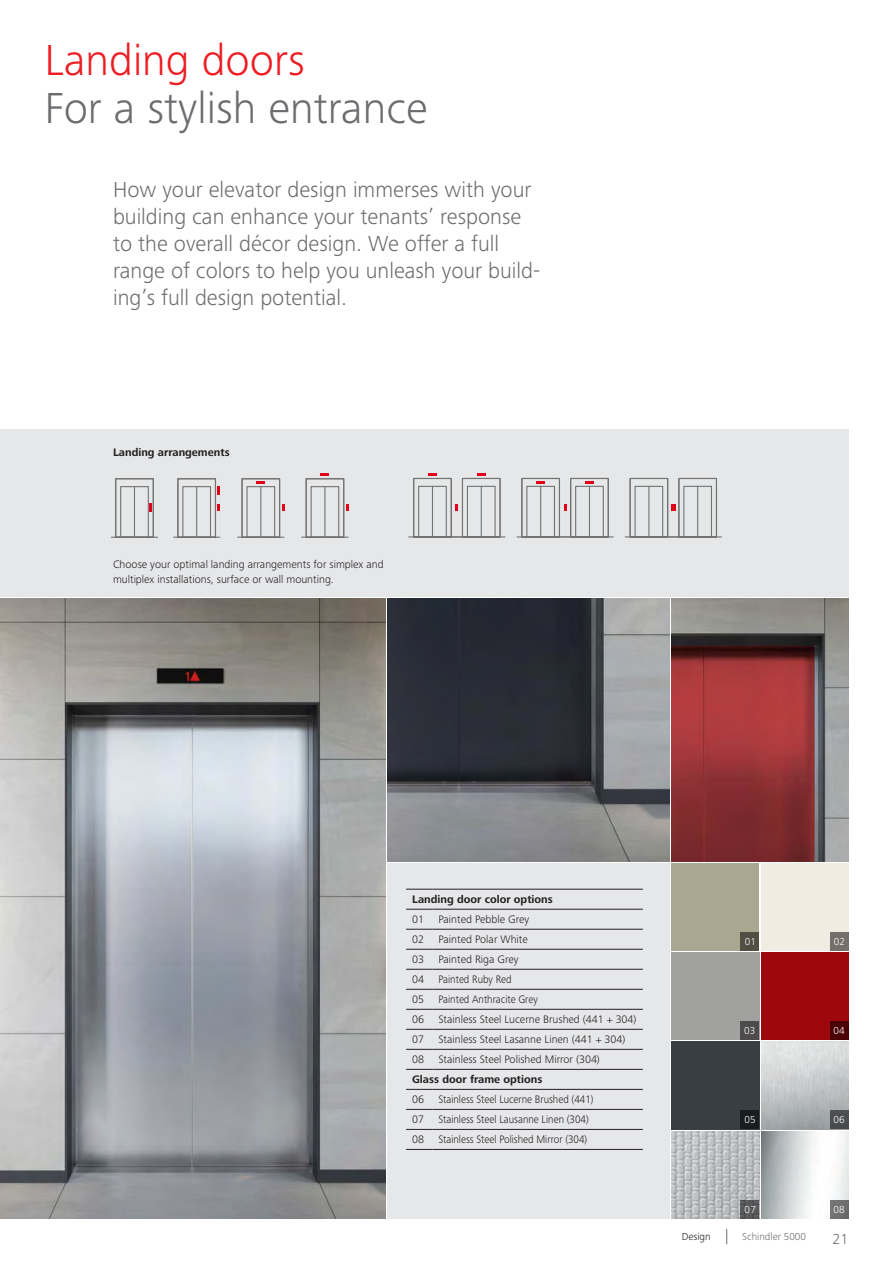
<style>
.page{position:relative;width:893px;height:1263px;background:#fff}
.page>*{position:absolute;margin:0;border:0;box-sizing:border-box;transform-origin:0 0}
.t1{font:300 45px "Frutiger Next LTW1 G";color:#6c6d70}
.t2{font:300 45px "Frutiger Next LTW1 G";color:#ee1d23}
.t3{font:300 22.5px/27px "Frutiger Next LTW1 G";color:#6c6d70}
.t4{font:300 15px "Frutiger Next LTW1 G";color:#6c6d70}
.t5{font:300 11.25px/14.2px "Frutiger Next LTW1 G";color:#231f20}
.t6{font:300 11.25px "Frutiger Next LTW1 G";color:#231f20;scale:.92 1}
.t7{font:700 11.25px "Frutiger Next LTW1 G";color:#231f20}
.t8{font:300 10.5px "Frutiger Next LTW1 G";letter-spacing:.01em;color:#fff}
.t9{font:300 10.5px "Frutiger Next LTW1 G";color:#6c6d70}
</style>
<div class="page">
<div style="left:0;top:429px;width:848px;height:168px;background:#e6e7e9"></div>
<img style="left:672px;top:599px;width:176px;height:262px">
<img style="left:387px;top:599px;width:283px;height:262px">
<img style="left:0;top:599px;width:385px;height:619px">
<div style="left:387px;top:863px;width:283px;height:355px;background:#e6e7e9"></div>
<div style="left:672px;top:863px;width:87px;height:87px;background:#a9a790"></div>
<div style="left:761px;top:952px;width:87px;height:88px;background:#9d070d"></div>
<img style="left:672px;top:1131px;width:87px;height:87px">
<div style="left:672px;top:952px;width:87px;height:88px;background:#a1a1a0"></div>
<div style="left:672px;top:1042px;width:87px;height:87px;background:#383e42"></div>
<hr style="left:134px;top:487px;width:1px;height:50px;background:#727271">
<div style="left:120px;top:486px;width:29px;height:52px;border:1px solid #727271"></div>
<div style="left:115px;top:478px;width:39px;height:60px;border:1px solid #727271"></div>
<svg style="left:150px;top:503px;width:2px;height:8px"></svg>
<svg style="left:218px;top:487px;width:2px;height:8px"></svg>
<hr style="left:196px;top:487px;width:1px;height:50px;background:#727271">
<div style="left:182px;top:486px;width:29px;height:52px;border:1px solid #727271"></div>
<div style="left:177px;top:478px;width:39px;height:60px;border:1px solid #727271"></div>
<svg style="left:218px;top:504px;width:2px;height:6px"></svg>
<svg style="left:257px;top:482px;width:8px;height:2px"></svg>
<hr style="left:260px;top:487px;width:1px;height:50px;background:#727271">
<div style="left:246px;top:486px;width:29px;height:52px;border:1px solid #727271"></div>
<div style="left:241px;top:478px;width:39px;height:60px;border:1px solid #727271"></div>
<svg style="left:282px;top:504px;width:2px;height:6px"></svg>
<svg style="left:321px;top:473px;width:8px;height:2px"></svg>
<hr style="left:324px;top:487px;width:1px;height:50px;background:#727271">
<div style="left:311px;top:486px;width:28px;height:52px;border:1px solid #727271"></div>
<div style="left:306px;top:478px;width:38px;height:60px;border:1px solid #727271"></div>
<svg style="left:346px;top:504px;width:2px;height:6px"></svg>
<hr style="left:111px;top:537px;width:47px;height:1px;background:#727271">
<hr style="left:174px;top:537px;width:46px;height:1px;background:#727271">
<hr style="left:238px;top:537px;width:46px;height:1px;background:#727271">
<hr style="left:302px;top:537px;width:46px;height:1px;background:#727271">
<svg style="left:428px;top:473px;width:9px;height:2px"></svg>
<hr style="left:432px;top:486px;width:1px;height:51px;background:#727271">
<div style="left:418px;top:486px;width:29px;height:51px;border:1px solid #727271"></div>
<div style="left:413px;top:478px;width:39px;height:59px;border:1px solid #727271"></div>
<svg style="left:456px;top:504px;width:2px;height:6px"></svg>
<svg style="left:477px;top:473px;width:8px;height:2px"></svg>
<hr style="left:481px;top:486px;width:1px;height:51px;background:#727271">
<div style="left:467px;top:486px;width:29px;height:51px;border:1px solid #727271"></div>
<div style="left:462px;top:478px;width:39px;height:59px;border:1px solid #727271"></div>
<hr style="left:409px;top:536px;width:96px;height:1px;background:#727271">
<svg style="left:536px;top:481px;width:9px;height:2px"></svg>
<hr style="left:540px;top:486px;width:1px;height:51px;background:#727271">
<div style="left:526px;top:486px;width:29px;height:51px;border:1px solid #727271"></div>
<div style="left:521px;top:478px;width:39px;height:59px;border:1px solid #727271"></div>
<svg style="left:564px;top:504px;width:2px;height:6px"></svg>
<svg style="left:585px;top:481px;width:8px;height:2px"></svg>
<hr style="left:589px;top:486px;width:1px;height:51px;background:#727271">
<div style="left:575px;top:486px;width:29px;height:51px;border:1px solid #727271"></div>
<div style="left:570px;top:478px;width:39px;height:59px;border:1px solid #727271"></div>
<hr style="left:517px;top:536px;width:96px;height:1px;background:#727271">
<hr style="left:648px;top:486px;width:1px;height:51px;background:#727271">
<div style="left:634px;top:486px;width:29px;height:51px;border:1px solid #727271"></div>
<div style="left:629px;top:478px;width:39px;height:59px;border:1px solid #727271"></div>
<svg style="left:671px;top:504px;width:4px;height:6px"></svg>
<hr style="left:697px;top:486px;width:1px;height:51px;background:#727271">
<div style="left:683px;top:486px;width:29px;height:51px;border:1px solid #727271"></div>
<div style="left:678px;top:478px;width:39px;height:59px;border:1px solid #727271"></div>
<hr style="left:625px;top:536px;width:96px;height:1px;background:#727271">
<svg style="left:406px;top:889px;width:26px;height:1px"></svg>
<hr style="left:432px;top:889px;width:211px;height:1px;background:#231f20">
<svg style="left:406px;top:909px;width:26px;height:1px"></svg>
<hr style="left:432px;top:909px;width:211px;height:1px;background:#231f20">
<svg style="left:406px;top:929px;width:26px;height:1px"></svg>
<hr style="left:432px;top:929px;width:211px;height:1px;background:#231f20">
<svg style="left:406px;top:949px;width:26px;height:1px"></svg>
<hr style="left:432px;top:949px;width:211px;height:1px;background:#231f20">
<svg style="left:406px;top:969px;width:26px;height:1px"></svg>
<hr style="left:432px;top:969px;width:211px;height:1px;background:#231f20">
<svg style="left:406px;top:989px;width:26px;height:1px"></svg>
<hr style="left:432px;top:989px;width:211px;height:1px;background:#231f20">
<svg style="left:406px;top:1009px;width:26px;height:1px"></svg>
<hr style="left:432px;top:1009px;width:211px;height:1px;background:#231f20">
<svg style="left:406px;top:1029px;width:26px;height:1px"></svg>
<hr style="left:432px;top:1029px;width:211px;height:1px;background:#231f20">
<svg style="left:406px;top:1049px;width:26px;height:1px"></svg>
<hr style="left:432px;top:1049px;width:211px;height:1px;background:#231f20">
<svg style="left:406px;top:1069px;width:26px;height:1px"></svg>
<hr style="left:432px;top:1069px;width:211px;height:1px;background:#231f20">
<svg style="left:406px;top:1089px;width:26px;height:1px"></svg>
<hr style="left:432px;top:1089px;width:211px;height:1px;background:#231f20">
<svg style="left:406px;top:1109px;width:26px;height:1px"></svg>
<hr style="left:432px;top:1109px;width:211px;height:1px;background:#231f20">
<svg style="left:406px;top:1129px;width:26px;height:1px"></svg>
<hr style="left:432px;top:1129px;width:211px;height:1px;background:#231f20">
<svg style="left:406px;top:1149px;width:26px;height:1px"></svg>
<hr style="left:432px;top:1149px;width:211px;height:1px;background:#231f20">
<div style="left:830px;top:1021px;width:18px;height:19px;background:#4b0205"></div>
<div style="left:830px;top:1200px;width:18px;height:18px;background:#727172"></div>
<div style="left:830px;top:932px;width:18px;height:18px;background:#746f6a"></div>
<div style="left:830px;top:1110px;width:18px;height:19px;background:#4b4c4e"></div>
<div style="left:741px;top:932px;width:18px;height:18px;background:#514e44"></div>
<div style="left:741px;top:1110px;width:18px;height:19px;background:#1a1d1f"></div>
<div style="left:741px;top:1021px;width:18px;height:19px;background:#4d4b4c"></div>
<svg style="left:741px;top:1200px;width:18px;height:18px"></svg>
<svg style="left:726px;top:1229px;width:1px;height:15px"></svg>
<h1 class="t2" style="left:45px;top:34px;width:262px">Landing doors</h1>
<h2 class="t1" style="left:45px;top:82px;width:384px">For a stylish entrance</h2>
<p class="t3" style="left:113px;top:176px;width:429px">How your elevator design immerses with your building can enhance your tenants’ response to the overall décor design. We offer a full range of colors to help you unleash your build&shy;ing’s full design potential.</p>
<h3 class="t7" style="left:113px;top:446px;width:118px">Landing arrangements</h3>
<p class="t5" style="left:113px;top:557px;width:272px">Choose your optimal landing arrangements for simplex and multiplex installations, surface or wall mounting.</p>
<h3 class="t7" style="left:412px;top:893px;width:142px">Landing door color options</h3>
<p class="t5" style="left:412px;top:912px;width:13px">01</p>
<p class="t5" style="left:438px;top:912px;width:92px">Painted Pebble Grey</p>
<p class="t5" style="left:412px;top:932px;width:13px">02</p>
<p class="t5" style="left:438px;top:932px;width:91px">Painted Polar White</p>
<p class="t5" style="left:412px;top:952px;width:13px">03</p>
<p class="t5" style="left:438px;top:952px;width:82px">Painted Riga Grey</p>
<p class="t5" style="left:412px;top:972px;width:13px">04</p>
<p class="t6" style="left:438px;top:973px;width:81px">Painted Ruby Red</p>
<p class="t5" style="left:412px;top:992px;width:13px">05</p>
<p class="t6" style="left:438px;top:993px;width:110px">Painted Anthracite Grey</p>
<p class="t5" style="left:412px;top:1012px;width:13px">06</p>
<p class="t5" style="left:438px;top:1012px;width:200px">Stainless Steel Lucerne Brushed (441 + 304)</p>
<p class="t5" style="left:412px;top:1032px;width:13px">07</p>
<p class="t5" style="left:438px;top:1032px;width:188px">Stainless Steel Lasanne Linen (441 + 304)</p>
<p class="t5" style="left:412px;top:1052px;width:13px">08</p>
<p class="t5" style="left:438px;top:1052px;width:163px">Stainless Steel Polished Mirror (304)</p>
<h3 class="t7" style="left:412px;top:1073px;width:132px">Glass door frame options</h3>
<p class="t5" style="left:412px;top:1092px;width:13px">06</p>
<p class="t6" style="left:438px;top:1093px;width:170px">Stainless Steel Lucerne Brushed (441)</p>
<p class="t5" style="left:412px;top:1112px;width:13px">07</p>
<p class="t6" style="left:438px;top:1113px;width:165px">Stainless Steel Lausanne Linen (304)</p>
<p class="t5" style="left:412px;top:1132px;width:13px">08</p>
<p class="t6" style="left:438px;top:1133px;width:163px">Stainless Steel Polished Mirror (304)</p>
<p class="t8" style="left:745px;top:935px;width:13px">01</p>
<p class="t8" style="left:834px;top:935px;width:13px">02</p>
<p class="t8" style="left:744px;top:1024px;width:13px">03</p>
<p class="t8" style="left:833px;top:1024px;width:13px">04</p>
<p class="t8" style="left:744px;top:1114px;width:13px">05</p>
<p class="t8" style="left:834px;top:1114px;width:13px">06</p>
<p class="t8" style="left:745px;top:1203px;width:13px">07</p>
<p class="t9" style="left:742px;top:1231px;width:65px">Schindler 5000</p>
<h3 class="t4" style="left:832px;top:1230px;width:17px">21</h3>
<p class="t8" style="left:833px;top:1203px;width:13px">08</p>
</div>
